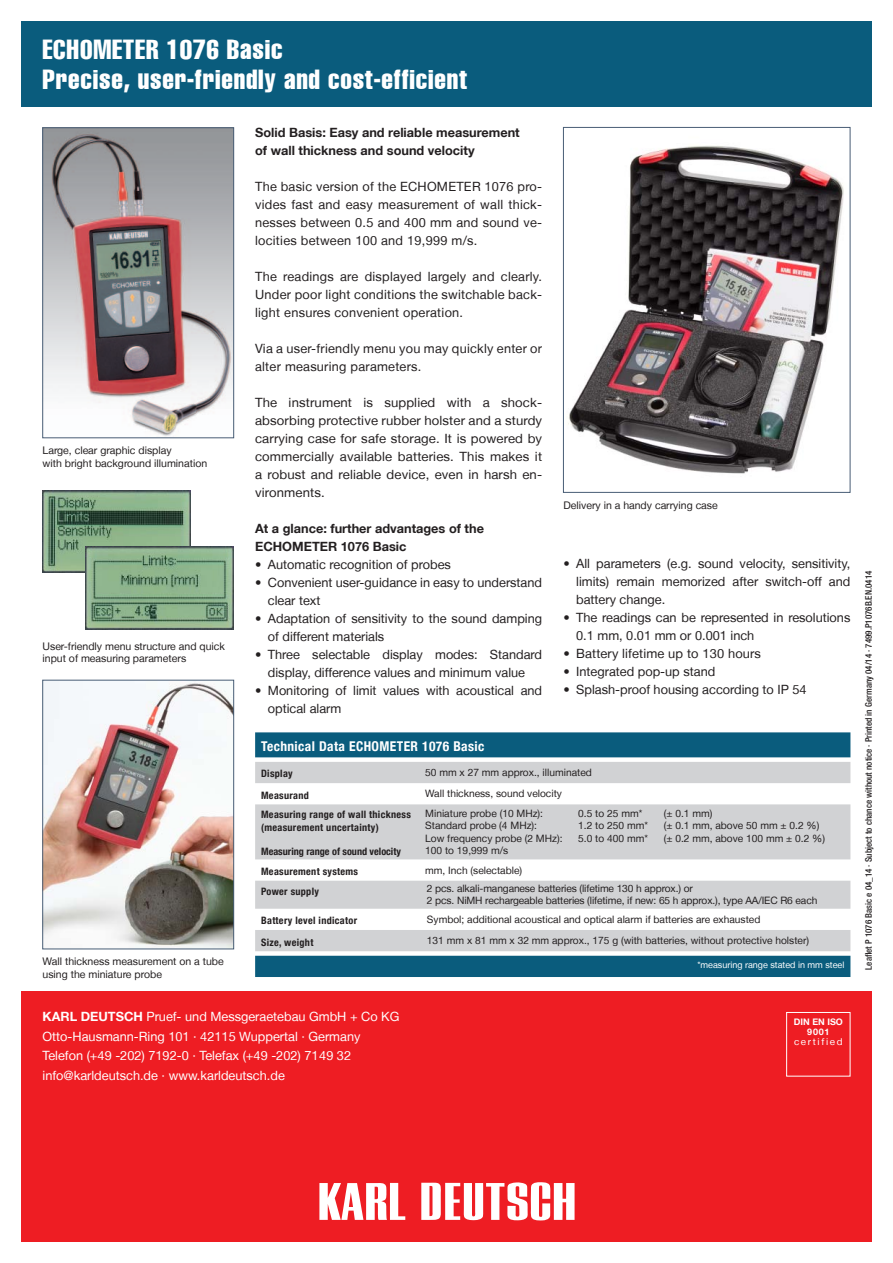
<style>
.page{position:relative;width:893px;height:1263px;background:#fff}
.page>*{position:absolute;margin:0;border:0;box-sizing:border-box;transform-origin:0 0}
.t1{font:extra-condensed 27px "Helvetica LT";letter-spacing:.03em;color:#fff}
.t2{font:700 condensed 13.5px "Helvetica Neue LT";letter-spacing:.03em;color:#fff}
.Bullets{font:12.75px/18px "Helvetica Neue LT";color:#231f20;text-align:justify}
.t3{font:12.75px "Helvetica Neue LT";color:#fff}
.t4{font:700 12.75px "Helvetica Neue LT";color:#231f20}
.Bullets-2{font:12.75px/18px "Helvetica Neue LT";letter-spacing:.02em;color:#231f20}
.t5{font:10.5px/12.6px "Helvetica Neue LT";color:#231f20}
.t6{font:10.2px "Helvetica Neue LT";color:#231f20}
.t7{font:700 condensed 10.2px "Helvetica Neue LT";letter-spacing:.03em;color:#231f20}
.t8{font:700 condensed 10.2px "Helvetica Neue LT";color:#231f20}
.t9{font:9.45px "Helvetica Neue LT";letter-spacing:.17em;color:#fff;scale:1.04 1}
.t10{font:500 condensed 9px "Helvetica Neue LT";color:#231f20}
.t11{font:9px "Helvetica Neue LT";color:#fff}
.t12{font:700 9px "Helvetica Neue LT";color:#fff}
.s1{font-weight:700}
</style>
<div class="page">
<div style="left:21px;top:991px;width:851px;height:251px;background:#ee1d23"></div>
<svg style="left:421px;top:1182px;width:154px;height:38px"></svg>
<svg style="left:319px;top:1183px;width:86px;height:37px"></svg>
<div style="left:21px;top:21px;width:851px;height:85px;background:#0a5c7d"></div>
<img style="left:45px;top:130px;width:187px;height:306px">
<div style="left:43px;top:128px;width:191px;height:310px;border:1px solid #485d75"></div>
<svg style="left:255px;top:732px;width:595px;height:245px;background:#347893"></svg>
<svg style="left:255px;top:762px;width:595px;height:189px;fill:#d1d2d4"></svg>
<img style="left:43px;top:490px;width:147px;height:83px">
<img style="left:86px;top:546px;width:148px;height:83px">
<div style="left:786px;top:1012px;width:64px;height:64px;border:1px solid #fff"></div>
<img style="left:45px;top:682px;width:187px;height:265px">
<div style="left:43px;top:680px;width:191px;height:269px;border:1px solid #485d75"></div>
<img style="left:568px;top:145px;width:276px;height:329px">
<div style="left:563px;top:127px;width:287px;height:366px;border:1px solid #485d75"></div>
<p class="t1" style="left:43px;top:32px;width:242px">ECHOMETER 1076 Basic</p>
<p class="t1" style="left:43px;top:63px;width:426px">Precise, user-friendly and cost-efficient</p>
<p class="t4" style="left:255px;top:124px;width:266px">Solid Basis: Easy and reliable measurement</p>
<p class="t4" style="left:255px;top:142px;width:221px">of wall thickness and sound velocity</p>
<p class="Bullets" style="left:255px;top:177px;width:289px">The basic version of the ECHOMETER 1076 pro&shy;vides fast and easy measurement of wall thick&shy;nesses between 0.5 and 400 mm and sound ve&shy;locities between 100 and 19,999 m/s.</p>
<p class="Bullets" style="left:255px;top:267px;width:289px">The readings are displayed largely and clearly.<br>Under poor light conditions the switchable back&shy;light ensures convenient operation.</p>
<p class="Bullets-2" style="left:255px;top:339px;width:288px">Via a user-friendly menu you may quickly enter or alter measuring parameters.</p>
<p class="Bullets" style="left:255px;top:393px;width:289px">The instrument is supplied with a shock&shy;absorbing protective rubber holster and a sturdy carrying case for safe storage. It is powered by commercially available batteries. This makes it a robust and reliable device, even in harsh en&shy;vironments.</p>
<p class="t4" style="left:255px;top:520px;width:230px">At a glance: further advantages of the</p>
<p class="t4" style="left:255px;top:538px;width:153px">ECHOMETER 1076 Basic</p>
<p class="Bullets" style="left:255px;top:555px;width:197px">• Automatic recognition of probes</p>
<p class="Bullets" style="left:268px;top:573px;width:276px;text-indent:-13px">• Convenient user-guidance in easy to understand clear text</p>
<p class="Bullets" style="left:268px;top:609px;width:276px;text-indent:-13px">• Adaptation of sensitivity to the sound damping of different materials</p>
<p class="Bullets" style="left:255px;top:645px;width:288px;text-align:center">• Three selectable display modes: Standard display, difference values and minimum value</p>
<p class="Bullets" style="left:268px;top:681px;width:276px;text-indent:-13px">• Monitoring of limit values with acoustical and optical alarm</p>
<p class="t5" style="left:43px;top:444px;width:131px">Large, clear graphic display</p>
<p class="t5" style="left:43px;top:456px;width:166px">with bright background illumination</p>
<p class="t5" style="left:43px;top:640px;width:184px">User-friendly menu structure and quick input of measuring parameters</p>
<p class="t5" style="left:563px;top:499px;width:156px">Delivery in a handy carrying case</p>
<p class="Bullets" style="left:576px;top:555px;width:276px;text-indent:-13px">• All parameters (e.g. sound velocity, sensitivity, limits) remain memorized after switch-off and battery change.</p>
<p class="Bullets" style="left:576px;top:609px;width:276px;text-indent:-13px">• The readings can be represented in resolutions<br>0.1 mm, 0.01 mm or 0.001 inch</p>
<p class="Bullets" style="left:563px;top:645px;width:199px">• Battery lifetime up to 130 hours</p>
<p class="Bullets" style="left:563px;top:663px;width:153px">• Integrated pop-up stand</p>
<p class="Bullets" style="left:563px;top:681px;width:245px">• Splash-proof housing according to IP 54</p>
<p class="t5" style="left:43px;top:955px;width:183px">Wall thickness measurement on a tube</p>
<p class="t5" style="left:43px;top:967px;width:121px">using the miniature probe</p>
<p class="t2" style="left:261px;top:738px;width:225px">Technical Data ECHOMETER 1076 Basic</p>
<p class="t7" style="left:261px;top:768px;width:33px">Display</p>
<p class="t6" style="left:425px;top:766px;width:168px">50 mm x 27 mm approx., illuminated</p>
<p class="t7" style="left:261px;top:789px;width:49px">Measurand</p>
<p class="t6" style="left:425px;top:788px;width:138px">Wall thickness, sound velocity</p>
<p class="t7" style="left:261px;top:809px;width:151px">Measuring range of wall thickness</p>
<p class="t7" style="left:261px;top:821px;width:119px">(measurement uncertainty)</p>
<p class="t8" style="left:261px;top:845px;width:141px">Measuring range of sound velocity</p>
<p class="t6" style="left:425px;top:807px;width:119px">Miniature probe (10 MHz):</p>
<p class="t6" style="left:578px;top:807px;width:66px">0.5 to 25 mm*</p>
<p class="t6" style="left:664px;top:807px;width:50px">(± 0.1 mm)</p>
<p class="t6" style="left:425px;top:820px;width:113px">Standard probe (4 MHz):</p>
<p class="t6" style="left:578px;top:820px;width:71px">1.2 to 250 mm*</p>
<p class="t6" style="left:664px;top:820px;width:157px">(± 0.1 mm, above 50 mm ± 0.2 %)</p>
<p class="t6" style="left:425px;top:832px;width:139px">Low frequency probe (2 MHz):</p>
<p class="t6" style="left:578px;top:832px;width:71px">5.0 to 400 mm*</p>
<p class="t6" style="left:664px;top:832px;width:163px">(± 0.2 mm, above 100 mm ± 0.2 %)</p>
<p class="t6" style="left:425px;top:844px;width:84px">100 to 19,999 m/s</p>
<p class="t7" style="left:261px;top:865px;width:99px">Measurement systems</p>
<p class="t6" style="left:425px;top:864px;width:98px">mm, Inch (selectable)</p>
<p class="t7" style="left:261px;top:885px;width:59px">Power supply</p>
<p class="t6" style="left:427px;top:882px;width:267px">2 pcs. alkali-manganese batteries (lifetime 130 h approx.) or</p>
<p class="t6" style="left:427px;top:895px;width:392px">2 pcs. NiMH rechargeable batteries (lifetime, if new: 65 h approx.), type AA/IEC R6 each</p>
<p class="t7" style="left:261px;top:914px;width:97px">Battery level indicator</p>
<p class="t6" style="left:427px;top:913px;width:335px">Symbol; additional acoustical and optical alarm if batteries are exhausted</p>
<p class="t7" style="left:261px;top:936px;width:54px">Size, weight</p>
<p class="t6" style="left:427px;top:934px;width:384px">131 mm x 81 mm x 32 mm approx., 175 g (with batteries, without protective holster)</p>
<p class="t11" style="left:697px;top:959px;width:149px">*measuring range stated in mm steel</p>
<p class="t3" style="left:43px;top:1009px;width:358px"><span class="s1">KARL DEUTSCH</span> Pruef- und Messgeraetebau GmbH + Co KG</p>
<p class="t3" style="left:43px;top:1028px;width:319px">Otto-Hausmann-Ring 101 · 42115 Wuppertal · Germany</p>
<p class="t3" style="left:43px;top:1048px;width:310px">Telefon (+49 -202) 7192-0 · Telefax (+49 -202) 7149 32</p>
<p class="t3" style="left:43px;top:1067px;width:244px">info@karldeutsch.de · www.karldeutsch.de</p>
<p class="t12" style="left:794px;top:1016px;width:50px">DIN EN ISO</p>
<p class="t12" style="left:807px;top:1026px;width:24px">9001</p>
<p class="t9" style="left:794px;top:1035px;width:48px">certified</p>
<p class="t10" style="left:863px;top:969px;width:400px;rotate:-90deg">Leaflet P 1076 Basic e 04_14 · Subject to chance without notice · Printed in Germany 04/14 · 7499.P1076B.EN.0414</p>
</div>
